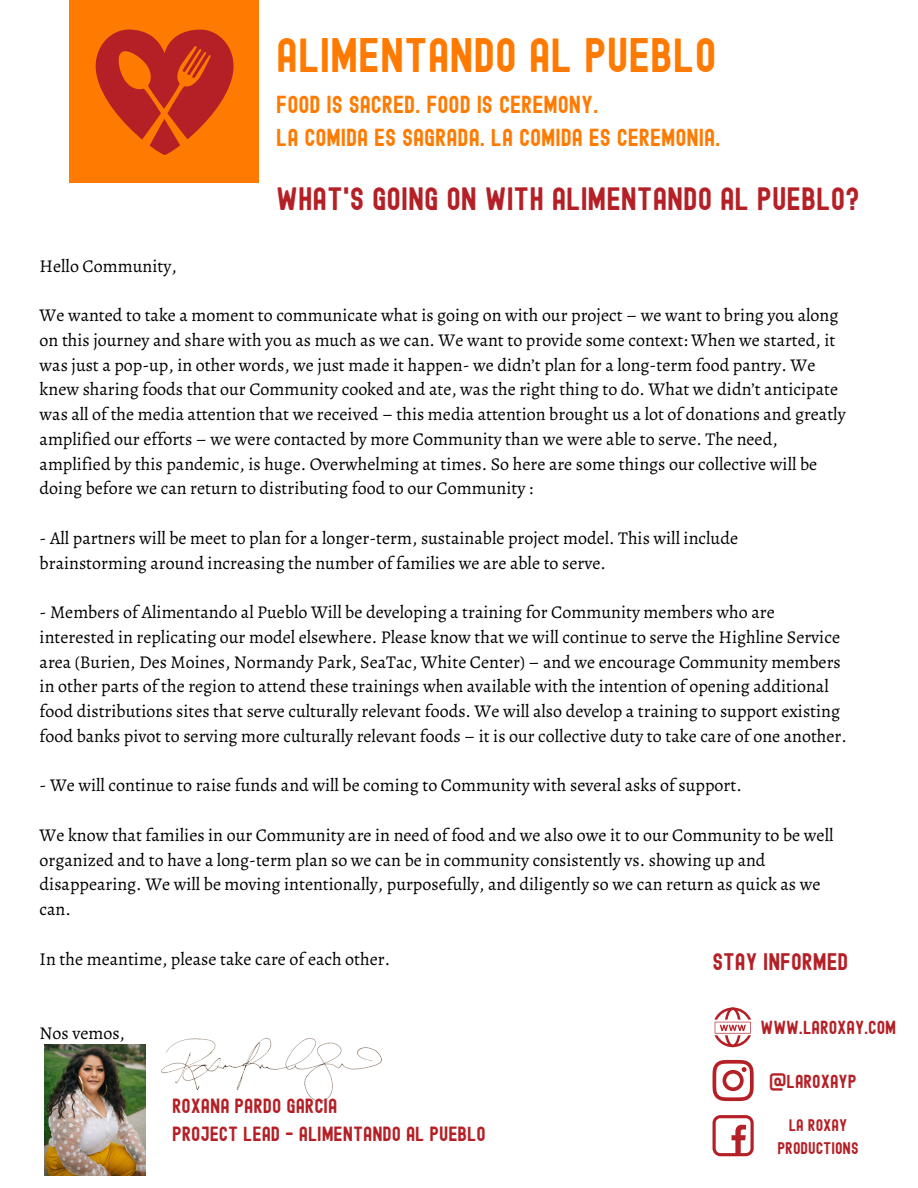
<style>
.page{position:relative;width:918px;height:1188px;background:#fff}
.page>*{position:absolute;margin:0;border:0;box-sizing:border-box;transform-origin:0 0}
.t1{font:47.25px "Edmund";color:#ff7a00}
.t2{font:31.5px "Edmund";color:#b42026}
.t3{font:24px "Edmund";color:#ff7a00}
.t4{font:23.4px "Edmund";color:#b42026}
.t5{font:20.1px "Edmund";color:#b42026}
.t6{font:18.45px "Edmund";color:#b42026}
.t7{font:18px/24.8px "Alegreya";color:#000}
.t8{font:16.5px "Edmund";color:#b42026}
</style>
<div class="page">
<div style="left:70px;top:0;width:189px;height:183px;background:#ff7a00"></div>
<svg style="left:95px;top:30px;width:139px;height:124px"></svg>
<img style="left:113px;top:1038px;width:269px;height:138px">
<img style="left:44px;top:1044px;width:102px;height:131px">
<svg style="left:714px;top:1007px;width:37px;height:40px"></svg>
<svg style="left:713px;top:1060px;width:41px;height:41px"></svg>
<svg style="left:713px;top:1115px;width:41px;height:41px"></svg>
<p class="t1" style="left:276px;top:34px;width:442px">ALIMENTANDO AL PUEBLO</p>
<p class="t3" style="left:276px;top:94px;width:324px">FOOD IS SACRED. FOOD IS CEREMONY.</p>
<p class="t3" style="left:276px;top:127px;width:446px">LA COMIDA ES SAGRADA. LA COMIDA ES CEREMONIA.</p>
<p class="t2" style="left:276px;top:185px;width:585px">WHAT'S GOING ON WITH ALIMENTANDO AL PUEBLO?</p>
<p class="t7" style="left:40px;top:253px;width:139px">Hello Community,</p>
<p class="t7" style="left:40px;top:303px;width:808px">We wanted to take a moment to communicate what is going on with our project – we want to bring you along on this journey and share with you as much as we can. We want to provide some context: When we started, it was just a pop-up, in other words, we just made it happen- we didn’t plan for a long-term food pantry. We knew sharing foods that our Community cooked and ate, was the right thing to do. What we didn’t anticipate was all of the media attention that we received – this media attention brought us a lot of donations and greatly amplified our efforts – we were contacted by more Community than we were able to serve. The need, amplified by this pandemic, is huge. Overwhelming at times. So here are some things our collective will be doing before we can return to distributing food to our Community :</p>
<p class="t7" style="left:40px;top:525px;width:700px">- All partners will be meet to plan for a longer-term, sustainable project model. This will include brainstorming around increasing the number of families we are able to serve.</p>
<p class="t7" style="left:40px;top:600px;width:809px">- Members of Alimentando al Pueblo Will be developing a training for Community members who are interested in replicating our model elsewhere. Please know that we will continue to serve the Highline Service area (Burien, Des Moines, Normandy Park, SeaTac, White Center) – and we encourage Community members in other parts of the region to attend these trainings when available with the intention of opening additional food distributions sites that serve culturally relevant foods. We will also develop a training to support existing food banks pivot to serving more culturally relevant foods – it is our collective duty to take care of one another.</p>
<p class="t7" style="left:40px;top:773px;width:704px">- We will continue to raise funds and will be coming to Community with several asks of support.</p>
<p class="t7" style="left:40px;top:822px;width:795px">We know that families in our Community are in need of food and we also owe it to our Community to be well organized and to have a long-term plan so we can be in community consistently vs. showing up and disappearing. We will be moving intentionally, purposefully, and diligently so we can return as quick as we can.</p>
<p class="t7" style="left:40px;top:946px;width:352px">In the meantime, please take care of each other.</p>
<p class="t4" style="left:713px;top:951px;width:137px">STAY INFORMED</p>
<p class="t7" style="left:40px;top:1020px;width:87px">Nos vemos,</p>
<p class="t5" style="left:172px;top:1097px;width:167px">ROXANA PARDO GARCIA</p>
<p class="t5" style="left:172px;top:1125px;width:315px">PROJECT LEAD - ALIMENTANDO AL PUEBLO</p>
<p class="t6" style="left:761px;top:1019px;width:137px">WWW.LAROXAY.COM</p>
<p class="t6" style="left:769px;top:1073px;width:89px">@LAROXAYP</p>
<p class="t8" style="left:789px;top:1118px;width:60px">LA ROXAY</p>
<p class="t8" style="left:777px;top:1141px;width:83px">PRODUCTIONS</p>
</div>
